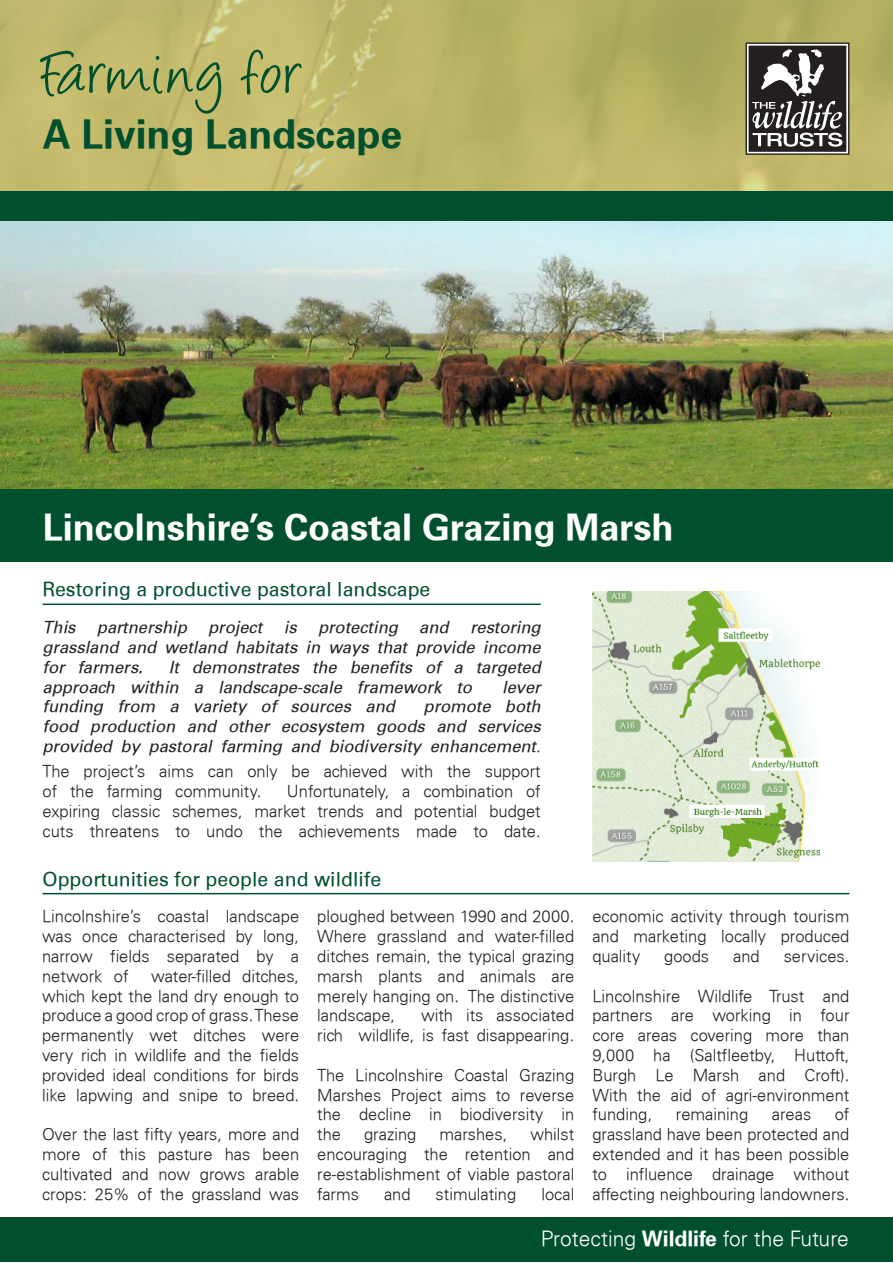
<style>
.page{position:relative;width:893px;height:1263px;background:#fff}
.page>*{position:absolute;margin:0;border:0;box-sizing:border-box;transform-origin:0 0}
.t1{font:72px "Angelina";letter-spacing:.035em;color:#00502e}
.t2{font:700 39px "Univers";color:#00502e}
.t3{font:700 36px "Univers";color:#fff}
.t4{font:300 21px "Univers";color:#fff}
.t5{font:19.5px "Univers";color:#00502e}
.t6{font:300 16.5px/19.8px "Univers";color:#231f20;text-align:justify}
.t7{font:italic 16.5px/19.8px "Univers";color:#231f20;text-align:justify}
.s1{font-weight:300;font-style:normal}
.s2{font-weight:700}
</style>
<div class="page">
<hr style="left:43px;top:603px;width:498px;height:2px;background:#00502e">
<hr style="left:43px;top:893px;width:806px;height:1px;background:#00502e">
<img style="left:0;top:221px;width:893px;height:268px">
<img style="left:592px;top:591px;width:228px;height:270px">
<svg style="left:0;top:0;width:893px;height:191px;background:#bdb668"></svg>
<svg style="left:745px;top:43px;width:104px;height:112px"></svg>
<div style="left:0;top:489px;width:893px;height:73px;background:#00502e"></div>
<div style="left:0;top:191px;width:893px;height:30px;background:#00502e"></div>
<div style="left:0;top:1217px;width:893px;height:45px;background:#00502e"></div>
<p class="t1" style="left:43px;top:43px;width:263px">Farming for</p>
<p class="t2" style="left:43px;top:110px;width:361px">A Living Landscape</p>
<p class="t3" style="left:43px;top:505px;width:632px">Lincolnshire’s Coastal Grazing Marsh</p>
<p class="t5" style="left:43px;top:577px;width:389px">Restoring a productive pastoral landscape</p>
<p class="t7" style="left:43px;top:617px;width:500px;text-indent:428px">restoring grassland and wetland habitats in ways that provide income for farmers.</p>
<p class="t7" style="left:43px;top:617px;width:34px">This</p>
<p class="t7" style="left:97px;top:617px;width:91px">partnership</p>
<p class="t7" style="left:208px;top:617px;width:56px">project</p>
<p class="t7" style="left:284px;top:617px;width:14px">is</p>
<p class="t7" style="left:318px;top:617px;width:81px">protecting</p>
<p class="t7" style="left:419px;top:617px;width:31px">and</p>
<p class="t7" style="left:43px;top:657px;width:500px;text-indent:126px">It demonstrates the benefits of a targeted approach within a landscape-scale framework to</p>
<p class="t7" style="left:502px;top:677px;width:40px">lever</p>
<p class="t7" style="left:43px;top:697px;width:354px">funding from a variety of sources and</p>
<p class="t7" style="left:43px;top:697px;width:500px;text-indent:381px">promote both food production and other ecosystem goods and services provided by pastoral farming and biodiversity enhancement<span class="s1">.</span></p>
<p class="t6" style="left:43px;top:761px;width:500px">The project’s aims can only be achieved with the support of the farming community.</p>
<p class="t6" style="left:43px;top:781px;width:500px;text-indent:244px">Unfortunately, a combination of expiring classic schemes, market trends and potential budget cuts threatens to undo the achievements made to date.</p>
<p class="t5" style="left:43px;top:867px;width:340px">Opportunities for people and wildlife</p>
<p class="t6" style="left:42px;top:907px;width:259px">Lincolnshire’s coastal landscape was once characterised by long, narrow fields separated by a network of</p>
<p class="t6" style="left:42px;top:966px;width:259px;text-indent:109px">water-filled ditches, which kept the land dry enough to produce a good crop of grass. These permanently wet ditches were very rich in wildlife and the fields provided ideal conditions for birds like lapwing and snipe to breed.</p>
<p class="t6" style="left:42px;top:1124px;width:259px">Over the last fifty years, more and more of this pasture has been cultivated and now grows arable crops: 25% of the grassland was</p>
<p class="t6" style="left:317px;top:907px;width:259px">ploughed between 1990 and 2000.</p>
<p class="t6" style="left:317px;top:926px;width:259px">Where grassland and water-filled ditches remain, the typical grazing marsh plants and animals are merely hanging on. The distinctive landscape,</p>
<p class="t6" style="left:317px;top:1006px;width:259px;text-align:right">with its associated<br>rich wildlife, is fast disappearing.</p>
<p class="t6" style="left:317px;top:1065px;width:259px">The Lincolnshire Coastal Grazing Marshes Project aims to reverse the decline in biodiversity in the</p>
<p class="t6" style="left:317px;top:1124px;width:259px;text-align:right">whilst<br>encouraging the retention and</p>
<p class="t6" style="left:317px;top:1164px;width:259px">re-establishment of viable pastoral farms</p>
<p class="t6" style="left:364px;top:1124px;width:54px">grazing</p>
<p class="t6" style="left:439px;top:1124px;width:69px">marshes,</p>
<p class="t6" style="left:384px;top:1184px;width:28px">and</p>
<p class="t6" style="left:436px;top:1184px;width:82px">stimulating</p>
<p class="t6" style="left:541px;top:1184px;width:34px">local</p>
<p class="t6" style="left:592px;top:907px;width:259px">economic activity through tourism and marketing locally produced quality</p>
<p class="t6" style="left:664px;top:946px;width:46px">goods</p>
<p class="t6" style="left:733px;top:946px;width:28px">and</p>
<p class="t6" style="left:784px;top:946px;width:67px">services.</p>
<p class="t6" style="left:592px;top:986px;width:259px">Lincolnshire Wildlife Trust and partners are working in four core areas covering more than 9,000 ha (Saltfleetby, Huttoft, Burgh Le Marsh and Croft).</p>
<p class="t6" style="left:592px;top:1085px;width:259px">With the aid of agri-environment funding,</p>
<p class="t6" style="left:592px;top:1105px;width:259px;text-indent:242px">of grassland have been protected and extended and it has been possible to influence drainage without affecting neighbouring landowners.</p>
<p class="t6" style="left:676px;top:1105px;width:74px">remaining</p>
<p class="t6" style="left:772px;top:1105px;width:41px">areas</p>
<p class="t4" style="left:541px;top:1226px;width:310px">Protecting <span class="s2">Wildlife</span> for the Future</p>
</div>
